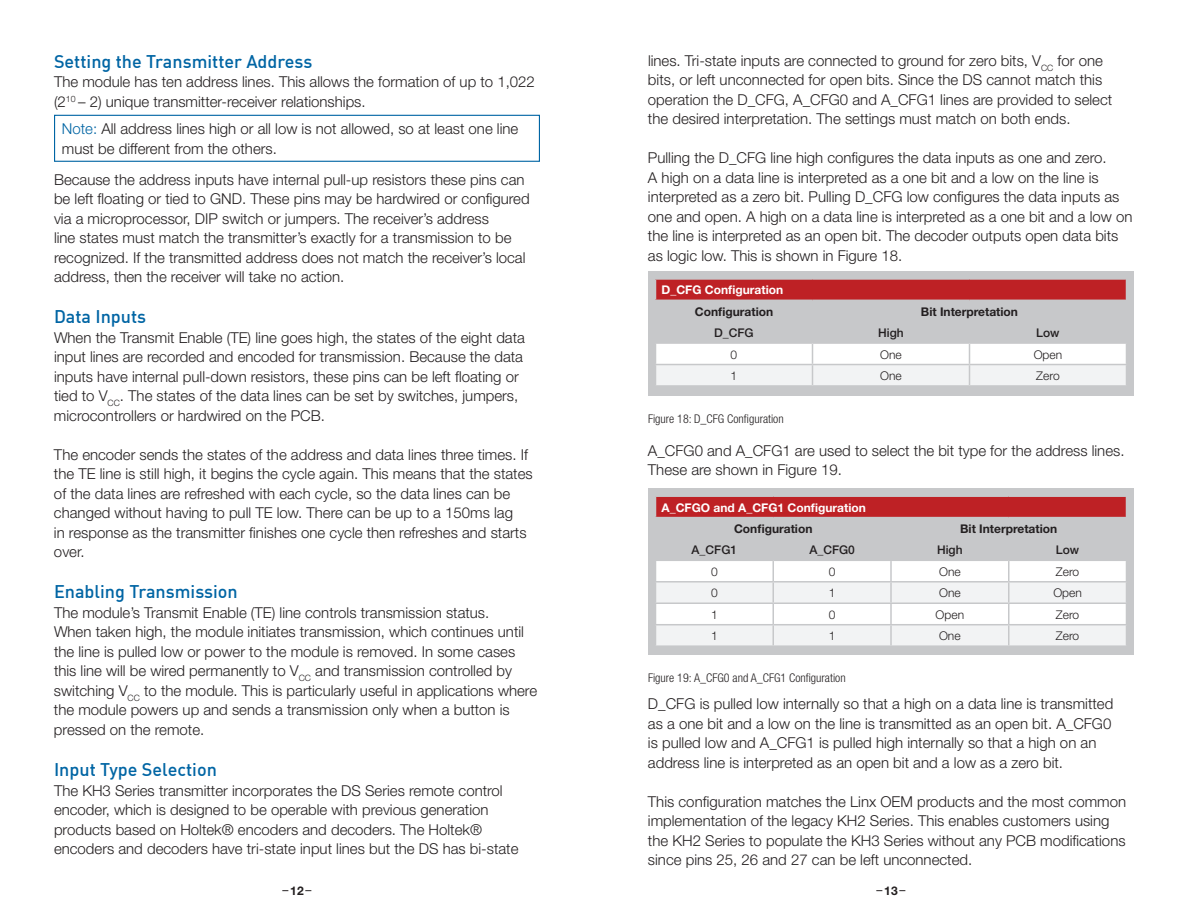
<style>
.page{position:relative;width:1188px;height:918px;background:#fff}
.page>*{position:absolute;margin:0;border:0;box-sizing:border-box;transform-origin:0 0}
.t1{font:500 18px "DIN Offc";color:#0065a4}
.t2{font:300 15px/19.5px "Helvetica Neue";color:#231f20}
.t3{font:700 12px "Helvetica Neue";color:#231f20}
.t4{font:300 condensed 12px "Helvetica Neue";color:#231f20}
.t5{font:300 12px "Helvetica Neue";color:#231f20}
.t6{font:700 12px "Helvetica Neue";color:#fff}
.t7{font:500 12px "Helvetica Neue";color:#231f20}
.t8{font:12px "Helvetica Neue";color:#231f20}
.s1{color:#0065a4}
</style>
<div class="page">
<div style="left:648px;top:271px;width:486px;height:125px;background:#c7c8ca"></div>
<svg style="left:656px;top:343px;width:470px;height:42px;background:#f5f5f6"></svg>
<svg style="left:655px;top:280px;width:471px;height:21px;background:#be2c30"></svg>
<div style="left:648px;top:489px;width:486px;height:166px;background:#c7c8ca"></div>
<svg style="left:656px;top:561px;width:470px;height:84px;background:#f5f5f6"></svg>
<svg style="left:655px;top:497px;width:471px;height:21px;background:#be2a2e"></svg>
<div style="left:54px;top:115px;width:486px;height:47px;border:1px solid #0065a4"></div>
<p class="t1" style="left:54px;top:50px;width:260px">Setting the Transmitter Address</p>
<p class="t2" style="left:54px;top:72px;width:482px">The module has ten address lines. This allows the formation of up to 1,022 (2<sup>10</sup> – 2) unique transmitter-receiver relationships.</p>
<p class="t2" style="left:62px;top:119px;width:458px"><span class="s1">Note:</span> All address lines high or all low is not allowed, so at least one line must be different from the others.</p>
<p class="t2" style="left:54px;top:169px;width:477px">Because the address inputs have internal pull-up resistors these pins can be left floating or tied to GND. These pins may be hardwired or configured via a microprocessor, DIP switch or jumpers. The receiver’s address<br>line states must match the transmitter’s exactly for a transmission to be recognized. If the transmitted address does not match the receiver’s local address, then the receiver will take no action.</p>
<p class="t1" style="left:54px;top:305px;width:94px">Data Inputs</p>
<p class="t2" style="left:54px;top:327px;width:472px">When the Transmit Enable (TE) line goes high, the states of the eight data input lines are recorded and encoded for transmission. Because the data inputs have internal pull-down resistors, these pins can be left floating or tied to V<sub>CC</sub>. The states of the data lines can be set by switches, jumpers, microcontrollers or hardwired on the PCB.</p>
<p class="t2" style="left:54px;top:444px;width:480px">The encoder sends the states of the address and data lines three times. If the TE line is still high, it begins the cycle again. This means that the states of the data lines are refreshed with each cycle, so the data lines can be changed without having to pull TE low. There can be up to a 150ms lag<br>in response as the transmitter finishes one cycle then refreshes and starts over.</p>
<p class="t1" style="left:54px;top:580px;width:185px">Enabling Transmission</p>
<p class="t2" style="left:54px;top:603px;width:485px">The module’s Transmit Enable (TE) line controls transmission status.<br>When taken high, the module initiates transmission, which continues until the line is pulled low or power to the module is removed. In some cases this line will be wired permanently to V<sub>CC</sub> and transmission controlled by switching V<sub>CC</sub> to the module. This is particularly useful in applications where the module powers up and sends a transmission only when a button is pressed on the remote.</p>
<p class="t1" style="left:54px;top:758px;width:164px">Input Type Selection</p>
<p class="t2" style="left:54px;top:780px;width:466px">The KH3 Series transmitter incorporates the DS Series remote control encoder, which is designed to be operable with previous generation products based on Holtek® encoders and decoders. The Holtek® encoders and decoders have tri-state input lines but the DS has bi-state</p>
<p class="t2" style="left:648px;top:50px;width:466px">lines. Tri-state inputs are connected to ground for zero bits, V<sub>CC</sub> for one bits, or left unconnected for open bits. Since the DS cannot match this operation the D_CFG, A_CFG0 and A_CFG1 lines are provided to select the desired interpretation. The settings must match on both ends.</p>
<p class="t2" style="left:648px;top:148px;width:486px">Pulling the D_CFG line high configures the data inputs as one and zero.<br>A high on a data line is interpreted as a one bit and a low on the line is interpreted as a zero bit. Pulling D_CFG low configures the data inputs as one and open. A high on a data line is interpreted as a one bit and a low on the line is interpreted as an open bit. The decoder outputs open data bits as logic low. This is shown in Figure 18.</p>
<p class="t6" style="left:662px;top:283px;width:123px">D_CFG Configuration</p>
<p class="t3" style="left:695px;top:304px;width:80px">Configuration</p>
<p class="t3" style="left:921px;top:304px;width:99px">Bit Interpretation</p>
<p class="t7" style="left:714px;top:326px;width:41px">D_CFG</p>
<p class="t7" style="left:878px;top:326px;width:27px">High</p>
<p class="t7" style="left:1036px;top:326px;width:25px">Low</p>
<p class="t5" style="left:731px;top:347px;width:8px">0</p>
<p class="t5" style="left:880px;top:347px;width:23px">One</p>
<p class="t5" style="left:1034px;top:347px;width:30px">Open</p>
<p class="t5" style="left:731px;top:368px;width:8px">1</p>
<p class="t5" style="left:880px;top:368px;width:23px">One</p>
<p class="t5" style="left:1036px;top:368px;width:25px">Zero</p>
<p class="t4" style="left:648px;top:412px;width:137px">Figure 18: D_CFG Configuration</p>
<p class="t2" style="left:648px;top:440px;width:478px">A_CFG0 and A_CFG1 are used to select the bit type for the address lines.<br>These are shown in Figure 19.</p>
<p class="t6" style="left:662px;top:500px;width:206px">A_CFGO and A_CFG1 Configuration</p>
<p class="t3" style="left:734px;top:521px;width:80px">Configuration</p>
<p class="t3" style="left:960px;top:521px;width:99px">Bit Interpretation</p>
<p class="t7" style="left:692px;top:543px;width:47px">A_CFG1</p>
<p class="t7" style="left:809px;top:543px;width:47px">A_CFG0</p>
<p class="t7" style="left:937px;top:543px;width:27px">High</p>
<p class="t7" style="left:1056px;top:543px;width:25px">Low</p>
<p class="t5" style="left:711px;top:564px;width:8px">0</p>
<p class="t5" style="left:829px;top:564px;width:8px">0</p>
<p class="t5" style="left:939px;top:564px;width:23px">One</p>
<p class="t5" style="left:1056px;top:564px;width:25px">Zero</p>
<p class="t5" style="left:711px;top:586px;width:8px">0</p>
<p class="t5" style="left:829px;top:586px;width:8px">1</p>
<p class="t5" style="left:939px;top:586px;width:23px">One</p>
<p class="t5" style="left:1053px;top:586px;width:30px">Open</p>
<p class="t5" style="left:711px;top:607px;width:8px">1</p>
<p class="t5" style="left:829px;top:607px;width:8px">0</p>
<p class="t5" style="left:936px;top:607px;width:30px">Open</p>
<p class="t5" style="left:1056px;top:607px;width:25px">Zero</p>
<p class="t5" style="left:711px;top:629px;width:8px">1</p>
<p class="t5" style="left:829px;top:629px;width:8px">1</p>
<p class="t5" style="left:939px;top:629px;width:23px">One</p>
<p class="t5" style="left:1056px;top:629px;width:25px">Zero</p>
<p class="t4" style="left:648px;top:671px;width:199px">Figure 19: A_CFG0 and A_CFG1 Configuration</p>
<p class="t2" style="left:648px;top:694px;width:467px">D_CFG is pulled low internally so that a high on a data line is transmitted as a one bit and a low on the line is transmitted as an open bit. A_CFG0 is pulled low and A_CFG1 is pulled high internally so that a high on an address line is interpreted as an open bit and a low as a zero bit.</p>
<p class="t2" style="left:648px;top:791px;width:480px">This configuration matches the Linx OEM products and the most common implementation of the legacy KH2 Series. This enables customers using the KH2 Series to populate the KH3 Series without any PCB modifications since pins 25, 26 and 27 can be left unconnected.</p>
<p class="t3" style="left:290px;top:883px;width:15px">12</p>
<p class="t8" style="left:877px;top:882px;width:30px">– –</p>
<p class="t3" style="left:884px;top:883px;width:15px">13</p>
<p class="t8" style="left:283px;top:882px;width:30px">– –</p>
</div>
